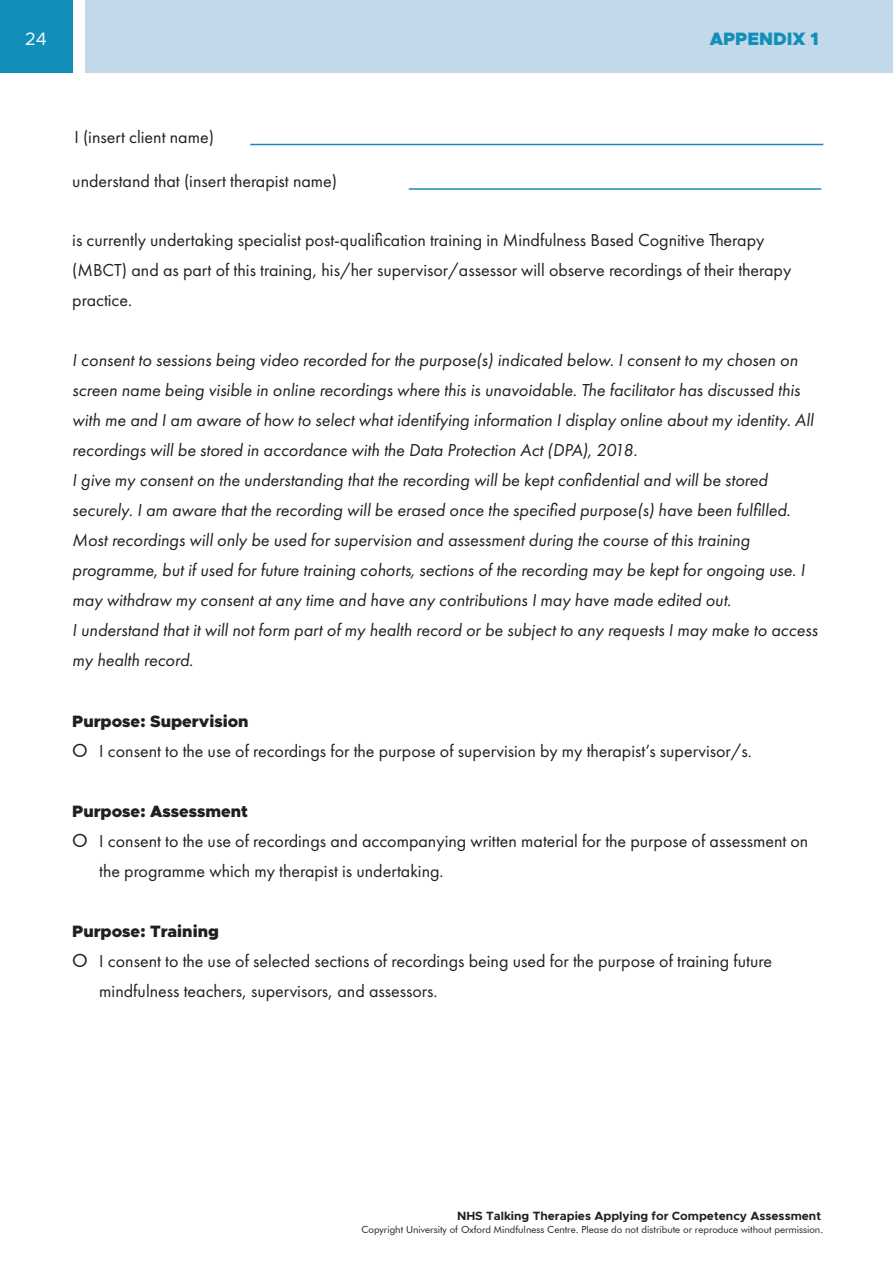
<style>
.page{position:relative;width:893px;height:1263px;background:#fff}
.page>*{position:absolute;margin:0;border:0;box-sizing:border-box;transform-origin:0 0}
.t1{font:italic 18px/30px "Futura PT";color:#231f20}
.t2{font:18px/30px "Futura PT";color:#231f20}
.t3{font:900 18px "Metropolis";color:#118fb9}
.t4{font:18px "Metropolis";color:#fff}
.t5{font:900 16.5px "Metropolis";color:#231f20}
.t6{font:700 12px "Metropolis";color:#231f20}
.t7{font:9.75px "Futura BT";color:#231f20}
.s1{font-family:"Futura BT"}
</style>
<div class="page">
<div style="left:86px;top:0;width:807px;height:72px;background:#c1d9e8"></div>
<div style="left:0;top:0;width:72px;height:72px;background:#118fb9"></div>
<hr style="left:250px;top:144px;width:573px;height:1px;background:#118fb9">
<hr style="left:409px;top:188px;width:412px;height:2px;background:#118fb9">
<p class="t4" style="left:25px;top:28px;width:23px">24</p>
<p class="t3" style="left:710px;top:27px;width:110px">APPENDIX 1</p>
<p class="t2" style="left:74px;top:122px;width:141px">I (insert client name)</p>
<p class="t2" style="left:72px;top:166px;width:266px">understand that (insert therapist name)</p>
<p class="t2" style="left:72px;top:225px;width:720px">is currently undertaking specialist post-qualification training in Mindfulness Based Cognitive Therapy (MBCT) and as part of this training, his/her supervisor/assessor will observe recordings of their therapy practice.</p>
<p class="t1" style="left:72px;top:345px;width:743px">I consent to sessions being video recorded for the purpose(s) indicated below. I consent to my chosen on screen name being visible in online recordings where this is unavoidable. The facilitator has discussed this with me and I am aware of how to select what identifying information I display online about my identity. All recordings will be stored in accordance with the Data Protection Act (DPA), 2018.</p>
<p class="t1" style="left:72px;top:465px;width:734px">I give my consent on the understanding that the recording will be kept confidential and will be stored securely. I am aware that the recording will be erased once the specified purpose(s) have been fulfilled.<br>Most recordings will only be used for supervision and assessment during the course of this training programme, but if used for future training cohorts, sections of the recording may be kept for ongoing use. I may withdraw my consent at any time and have any contributions I may have made edited out.</p>
<p class="t1" style="left:72px;top:615px;width:747px">I understand that it will not form part of my health record or be subject to any requests I may make to access my health record.</p>
<p class="t5" style="left:72px;top:710px;width:178px">Purpose: Supervision</p>
<p class="t2" style="left:72px;top:735px;width:681px"><span class="s1">O</span> I consent to the use of recordings for the purpose of supervision by my therapist’s supervisor/s.</p>
<p class="t5" style="left:72px;top:800px;width:177px">Purpose: Assessment</p>
<p class="t2" style="left:99px;top:825px;width:711px;text-indent:-27px"><span class="s1">O</span> I consent to the use of recordings and accompanying written material for the purpose of assessment on the programme which my therapist is undertaking.</p>
<p class="t5" style="left:72px;top:920px;width:148px">Purpose: Training</p>
<p class="t2" style="left:99px;top:945px;width:674px;text-indent:-27px"><span class="s1">O</span> I consent to the use of selected sections of recordings being used for the purpose of training future mindfulness teachers, supervisors, and assessors.</p>
<p class="t6" style="left:457px;top:1208px;width:366px">NHS Talking Therapies Applying for Competency Assessment</p>
<p class="t7" style="left:361px;top:1224px;width:463px">Copyright University of Oxford Mindfulness Centre. Please do not distribute or reproduce without permission.</p>
</div>
